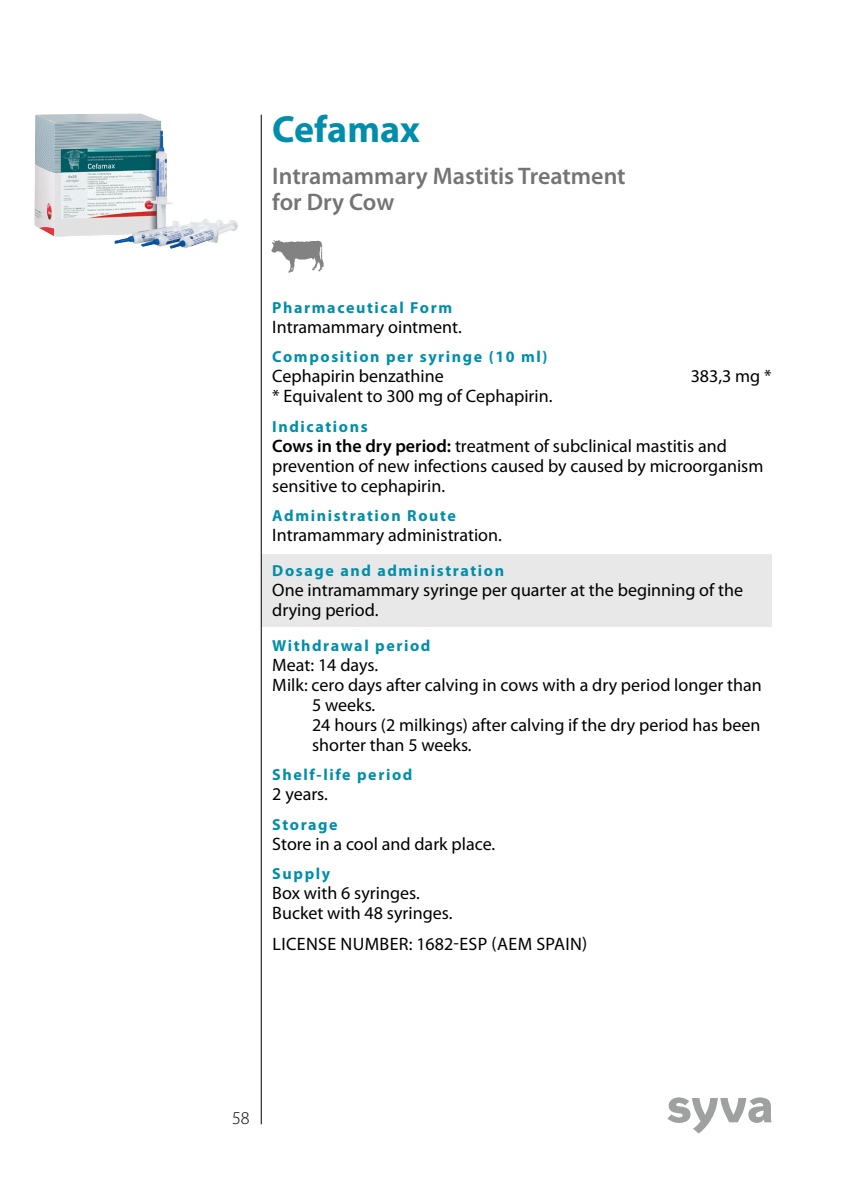
<style>
.page{position:relative;width:851px;height:1191px;background:#fff}
.page>*{position:absolute;margin:0;border:0;box-sizing:border-box;transform-origin:0 0}
.t1{font:700 38px "Myriad Pro";color:#008eaa}
.t2{font:600 24px/26px "Myriad Pro";color:#747474}
.t3{font:18px/20px "Myriad Pro";color:#000}
.t4{font:18px "Myriad Pro";letter-spacing:.02em;color:#000}
.t5{font:300 18px "Myriad Pro";color:#000}
.t6{font:700 16px "Myriad Pro";letter-spacing:.1em;color:#008eaa}
.s1{font-weight:600}
</style>
<div class="page">
<div style="left:261px;top:554px;width:510px;height:73px;background:#e8e8e8"></div>
<hr style="left:261px;top:115px;width:1px;height:1009px;background:#000">
<svg style="left:667px;top:1097px;width:104px;height:36px"></svg>
<img style="left:271px;top:240px;width:53px;height:33px">
<img style="left:34px;top:113px;width:204px;height:136px">
<h1 class="t1" style="left:272px;top:108px;width:149px">Cefamax</h1>
<h2 class="t2" style="left:272px;top:163px;width:355px">Intramammary Mastitis Treatment for Dry Cow</h2>
<p class="t6" style="left:272px;top:298px;width:181px">Pharmaceutical Form</p>
<p class="t3" style="left:272px;top:317px;width:191px">Intramammary ointment.</p>
<p class="t6" style="left:272px;top:348px;width:277px">Composition per syringe (10 ml)</p>
<p class="t3" style="left:272px;top:366px;width:173px">Cephapirin benzathine</p>
<p class="t3" style="left:690px;top:366px;width:82px">383,3 mg *</p>
<p class="t3" style="left:272px;top:386px;width:281px">* Equivalent to 300 mg of Cephapirin.</p>
<p class="t6" style="left:272px;top:417px;width:97px">Indications</p>
<p class="t3" style="left:272px;top:436px;width:492px"><span class="s1">Cows in the dry period:</span> treatment of subclinical mastitis and prevention of new infections caused by caused by microorganism sensitive to cephapirin.</p>
<p class="t6" style="left:272px;top:506px;width:185px">Administration Route</p>
<p class="t3" style="left:272px;top:525px;width:231px">Intramammary administration.</p>
<p class="t6" style="left:272px;top:561px;width:233px">Dosage and administration</p>
<p class="t3" style="left:272px;top:580px;width:472px">One intramammary syringe per quarter at the beginning of the drying period.</p>
<p class="t6" style="left:272px;top:636px;width:160px">Withdrawal period</p>
<p class="t3" style="left:272px;top:655px;width:107px">Meat: 14 days.</p>
<p class="t3" style="left:272px;top:675px;width:491px">Milk: cero days after calving in cows with a dry period longer than</p>
<p class="t3" style="left:312px;top:695px;width:65px">5 weeks.</p>
<p class="t3" style="left:312px;top:715px;width:450px">24 hours (2 milkings) after calving if the dry period has been</p>
<p class="t3" style="left:312px;top:735px;width:161px">shorter than 5 weeks.</p>
<p class="t6" style="left:272px;top:766px;width:142px">Shelf-life period</p>
<p class="t3" style="left:272px;top:784px;width:57px">2 years.</p>
<p class="t6" style="left:272px;top:815px;width:67px">Storage</p>
<p class="t3" style="left:272px;top:834px;width:224px">Store in a cool and dark place.</p>
<p class="t6" style="left:272px;top:864px;width:59px">Supply</p>
<p class="t3" style="left:272px;top:883px;width:181px">Box with 6 syringes.<br>Bucket with 48 syringes.</p>
<p class="t4" style="left:272px;top:934px;width:316px">License Number: 1682-ESP (AEM Spai n)</p>
<p class="t5" style="left:232px;top:1108px;width:19px">58</p>
</div>
